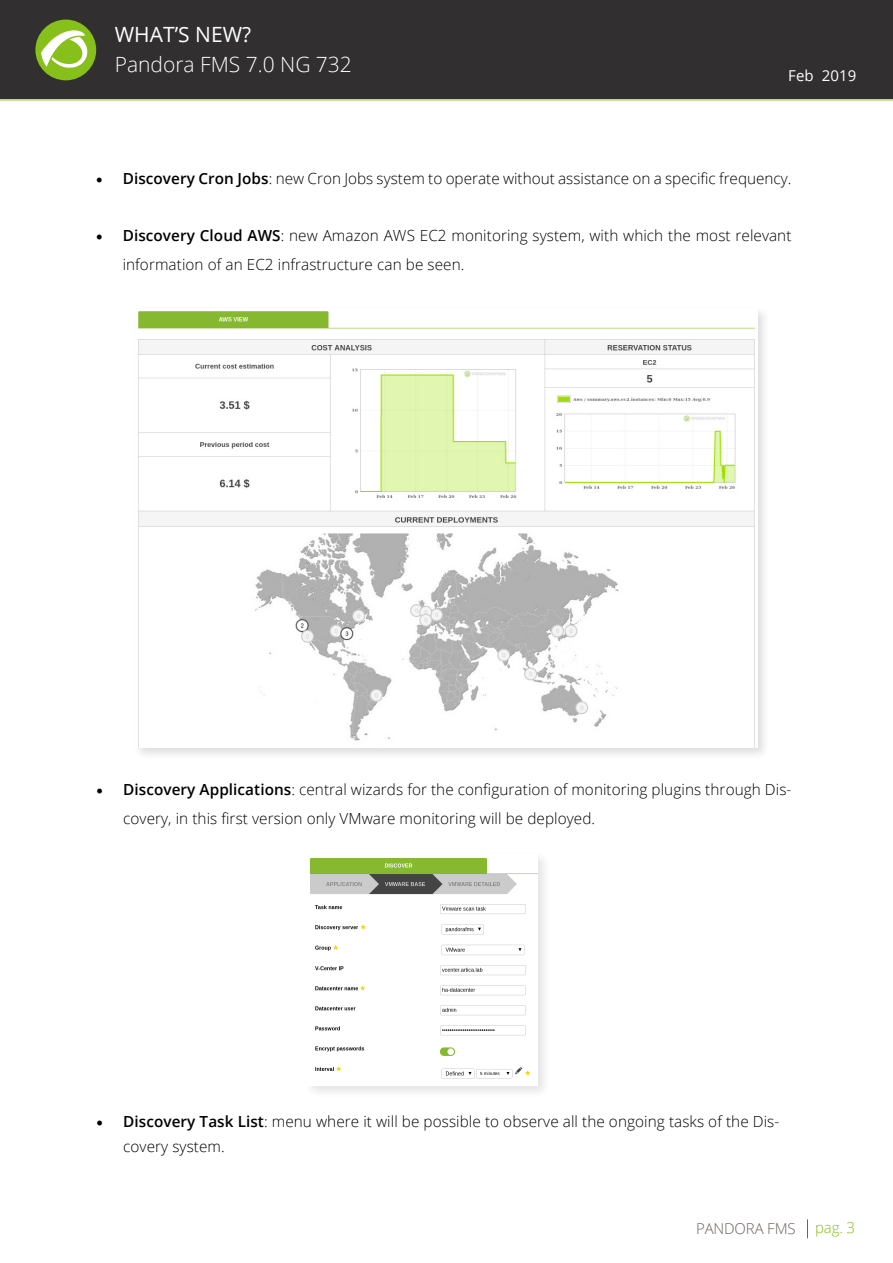
<style>
.page{position:relative;width:893px;height:1263px;background:#fff}
.page>*{position:absolute;margin:0;border:0;box-sizing:border-box;transform-origin:0 0}
.t1{font:300 21px "Open Sans";color:#fff}
.t2{font:21px "Open Sans";color:#fff}
.t3{font:300 15.3px/28.5px "Open Sans";letter-spacing:.005em;color:#000}
.t4{font:300 15px "Open Sans";letter-spacing:-.01em;color:#6b6360}
.t5{font:15px "Open Sans";letter-spacing:.005em;color:#fff}
.t6{font:300 15px "Open Sans";color:#87c01a}
.s1{font-family:"Minion Pro";font-weight:600;font-size:18px}
.s2{font-weight:600}
</style>
<div class="page">
<div style="left:0;top:0;width:893px;height:99px;background:#312f30"></div>
<svg style="left:807px;top:1219px;width:1px;height:19px"></svg>
<div style="left:35px;top:20px;width:61px;height:60px;background:#87c01a;border-radius:50%"></div>
<svg style="left:41px;top:30px;width:47px;height:38px"></svg>
<hr style="left:0;top:100px;width:893px;height:1px;background:#87c01a">
<div style="left:132px;top:305px;width:638px;height:456px;background:#231f20;opacity:.15"></div>
<img style="left:136px;top:309px;width:621px;height:439px">
<div style="left:304px;top:851px;width:247px;height:248px;background:#231f20;opacity:.12"></div>
<img style="left:307px;top:854px;width:230px;height:231px">
<h1 class="t2" style="left:115px;top:20px;width:138px">WHAT’S NEW?</h1>
<h1 class="t1" style="left:115px;top:50px;width:239px">Pandora FMS 7.0 NG 732</h1>
<p class="t5" style="left:788px;top:65px;width:70px">Feb 2019</p>
<p class="t3" style="left:96px;top:164px;width:697px"><span class="s1">•</span> <span class="s2">Discovery Cron Jobs</span>: new Cron Jobs system to operate without assistance on a specific frequency.</p>
<p class="t3" style="left:123px;top:221px;width:670px;text-indent:-27px"><span class="s1">•</span> <span class="s2">Discovery Cloud AWS</span>: new Amazon AWS EC2 monitoring system, with which the most relevant information of an EC2 infrastructure can be seen.</p>
<p class="t3" style="left:123px;top:775px;width:670px;text-indent:-27px"><span class="s1">•</span> <span class="s2">Discovery Applications</span>: central wizards for the configuration of monitoring plugins through Dis&shy;covery, in this first version only VMware monitoring will be deployed.</p>
<p class="t3" style="left:123px;top:1108px;width:658px;line-height:25.5px;text-indent:-27px"><span class="s1">•</span> <span class="s2">Discovery Task List</span>: menu where it will be possible to observe all the ongoing tasks of the Dis&shy;covery system.</p>
<p class="t4" style="left:696px;top:1218px;width:101px">PANDORA FMS</p>
<p class="t6" style="left:815px;top:1217px;width:42px">pag. 3</p>
</div>
